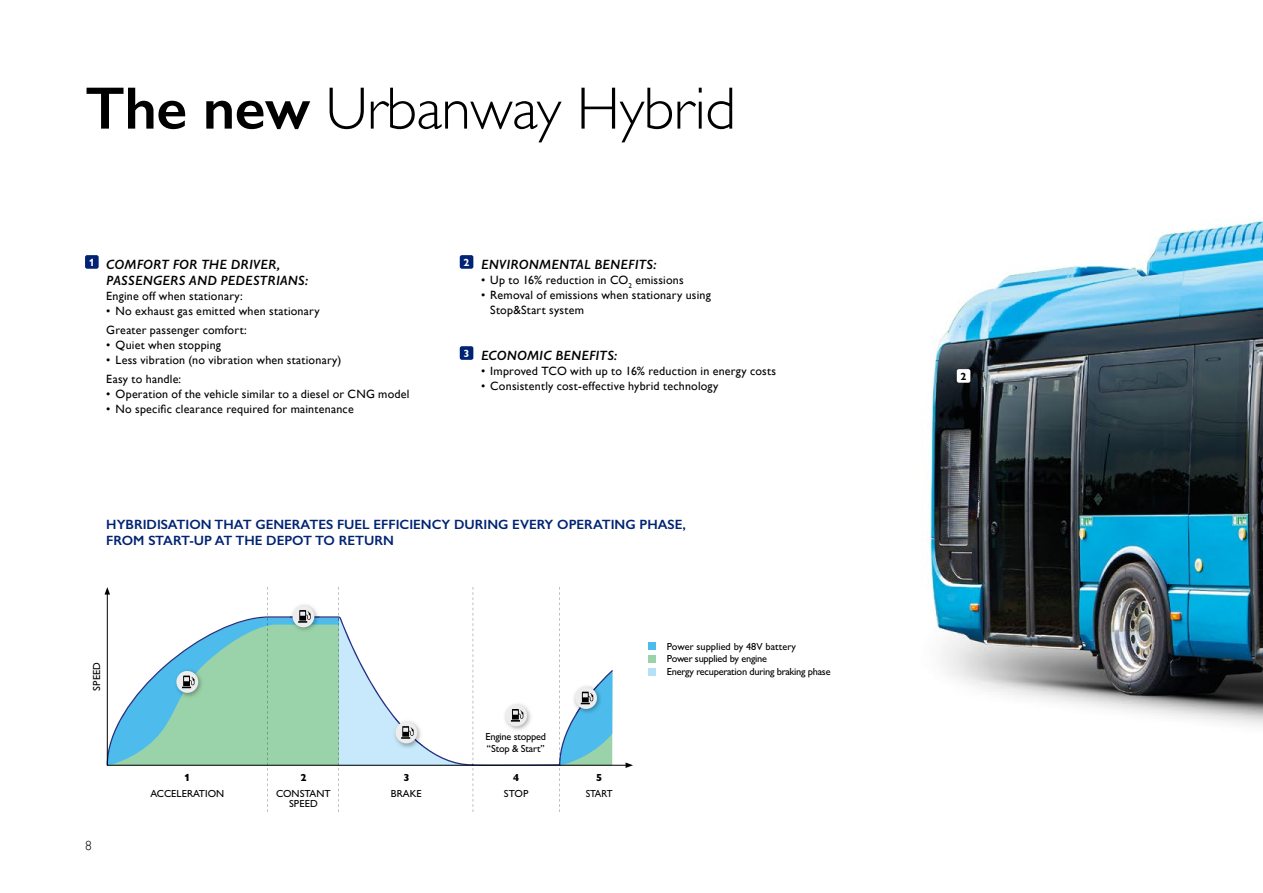
<style>
.page{position:relative;width:1263px;height:893px;background:#fff}
.page>*{position:absolute;margin:0;border:0;box-sizing:border-box;transform-origin:0 0}
.t1{font:300 60px "Gill Sans";letter-spacing:-.01em;color:#000}
.t2{font:600 13.5px/15.8px "Gill Sans";color:#002373}
.t3{font:italic 600 13.5px/15.8px "Gill Sans";letter-spacing:.01em;color:#000}
.t4{font:300 13.5px "Gill Sans";color:#000}
.t5{font:12px/19.2px "Gill Sans";letter-spacing:.02em;color:#000}
.t6{font:700 10.5px "Gill Sans Nova";color:#000}
.t7{font:500 10.35px/12.9px "Gill Sans Nova";letter-spacing:-.025em;color:#000}
.t8{font:500 10.35px/10.4px "Gill Sans Nova";color:#000;text-align:center}
.t9{font:800 10.35px "Gill Sans Nova";color:#000}
.t10{font:500 10.35px "Gill Sans Nova";letter-spacing:-.025em;color:#000;scale:.95 1}
.s1{font-weight:600}
</style>
<div class="page">
<div style="left:85px;top:255px;width:14px;height:14px;background:#002373;border-radius:2px"></div>
<div style="left:460px;top:255px;width:13px;height:14px;background:#002373;border-radius:2px"></div>
<div style="left:460px;top:346px;width:13px;height:14px;background:#002373;border-radius:2px"></div>
<img style="left:921px;top:218px;width:342px;height:508px">
<div style="left:957px;top:369px;width:13px;height:14px;background:#fff;border-radius:2px"></div>
<div style="left:648px;top:642px;width:8px;height:7px;background:#4dbcec"></div>
<div style="left:648px;top:655px;width:8px;height:7px;background:#9ad2a9"></div>
<div style="left:648px;top:668px;width:8px;height:7px;background:#b4e1f9"></div>
<svg style="left:267px;top:587px;width:1px;height:225px"></svg>
<svg style="left:107px;top:592px;width:518px;height:174px"></svg>
<svg style="left:105px;top:587px;width:5px;height:8px"></svg>
<svg style="left:625px;top:762px;width:8px;height:6px"></svg>
<svg style="left:338px;top:587px;width:136px;height:225px"></svg>
<img style="left:502px;top:702px;width:30px;height:29px">
<div style="left:505px;top:704px;width:22px;height:22px;background:#ededed;border-radius:50%"></div>
<svg style="left:511px;top:709px;width:12px;height:13px"></svg>
<svg style="left:559px;top:587px;width:53px;height:225px"></svg>
<img style="left:200px;top:668px;width:3px;height:30px">
<img style="left:174px;top:668px;width:26px;height:30px">
<svg style="left:176px;top:671px;width:22px;height:22px"></svg>
<svg style="left:182px;top:676px;width:12px;height:12px"></svg>
<img style="left:290px;top:603px;width:30px;height:30px">
<div style="left:292px;top:605px;width:22px;height:22px;background:#ededed;border-radius:50%"></div>
<svg style="left:298px;top:610px;width:13px;height:13px"></svg>
<h1 class="t1" style="left:85px;top:62px;width:652px"><span class="s1">The new</span> Urbanway Hybrid</h1>
<p class="t3" style="left:106px;top:257px;width:203px;text-indent:-17px"><sup>1</sup> COMFORT FOR THE DRIVER,<br>PASSENGERS AND PEDESTRIANS:</p>
<p class="t5" style="left:106px;top:286px;width:138px">Engine off when stationary:</p>
<p class="t5" style="left:106px;top:301px;width:215px">• No exhaust gas emitted when stationary<br>Greater passenger comfort:</p>
<p class="t5" style="left:106px;top:335px;width:116px">• Quiet when stopping</p>
<p class="t5" style="left:106px;top:350px;width:237px">• Less vibration (no vibration when stationary)<br>Easy to handle:</p>
<p class="t5" style="left:106px;top:385px;width:305px">• Operation of the vehicle similar to a diesel or CNG model</p>
<p class="t5" style="left:106px;top:400px;width:249px">• No specific clearance required for maintenance</p>
<p class="t3" style="left:463px;top:257px;width:194px"><sup>2</sup> ENVIRONMENTAL BENEFITS:</p>
<p class="t5" style="left:481px;top:270px;width:204px">• Up to 16% reduction in CO<sub>2</sub> emissions</p>
<p class="t5" style="left:490px;top:288px;width:222px;line-height:15px;text-indent:-9px">• Removal of emissions when stationary using<br>Stop&amp;Start system</p>
<p class="t3" style="left:463px;top:348px;width:155px"><sup>3</sup> ECONOMIC BENEFITS:</p>
<p class="t5" style="left:481px;top:361px;width:297px">• Improved TCO with up to 16% reduction in energy costs</p>
<p class="t5" style="left:481px;top:376px;width:239px">• Consistently cost-effective hybrid technology</p>
<p class="t2" style="left:106px;top:516px;width:581px">HYBRIDISATION THAT GENERATES FUEL EFFICIENCY DURING EVERY OPERATING PHASE,<br>FROM START-UP AT THE DEPOT TO RETURN</p>
<p class="t7" style="left:90px;top:691px;width:30px;rotate:-90deg">SPEED</p>
<p class="t4" style="left:85px;top:835px;width:8px">8</p>
<p class="t9" style="left:184px;top:771px;width:8px">1</p>
<p class="t8" style="left:150px;top:788px;width:75px">ACCELERATION</p>
<p class="t9" style="left:300px;top:771px;width:8px">2</p>
<p class="t8" style="left:276px;top:788px;width:56px">CONSTANT<br>SPEED</p>
<p class="t9" style="left:403px;top:771px;width:8px">3</p>
<p class="t7" style="left:391px;top:787px;width:32px">BRAKE</p>
<p class="t7" style="left:485px;top:731px;width:62px;line-height:11.6px">Engine stopped “Stop &amp; Start”</p>
<p class="t9" style="left:513px;top:771px;width:8px">4</p>
<p class="t7" style="left:504px;top:787px;width:26px">STOP</p>
<p class="t9" style="left:596px;top:771px;width:8px">5</p>
<p class="t10" style="left:586px;top:787px;width:30px">START</p>
<p class="t7" style="left:667px;top:639px;width:165px">Power supplied by 48V battery<br>Power supplied by engine<br>Energy recuperation during braking phase</p>
<p class="t6" style="left:960px;top:370px;width:7px">2</p>
</div>
